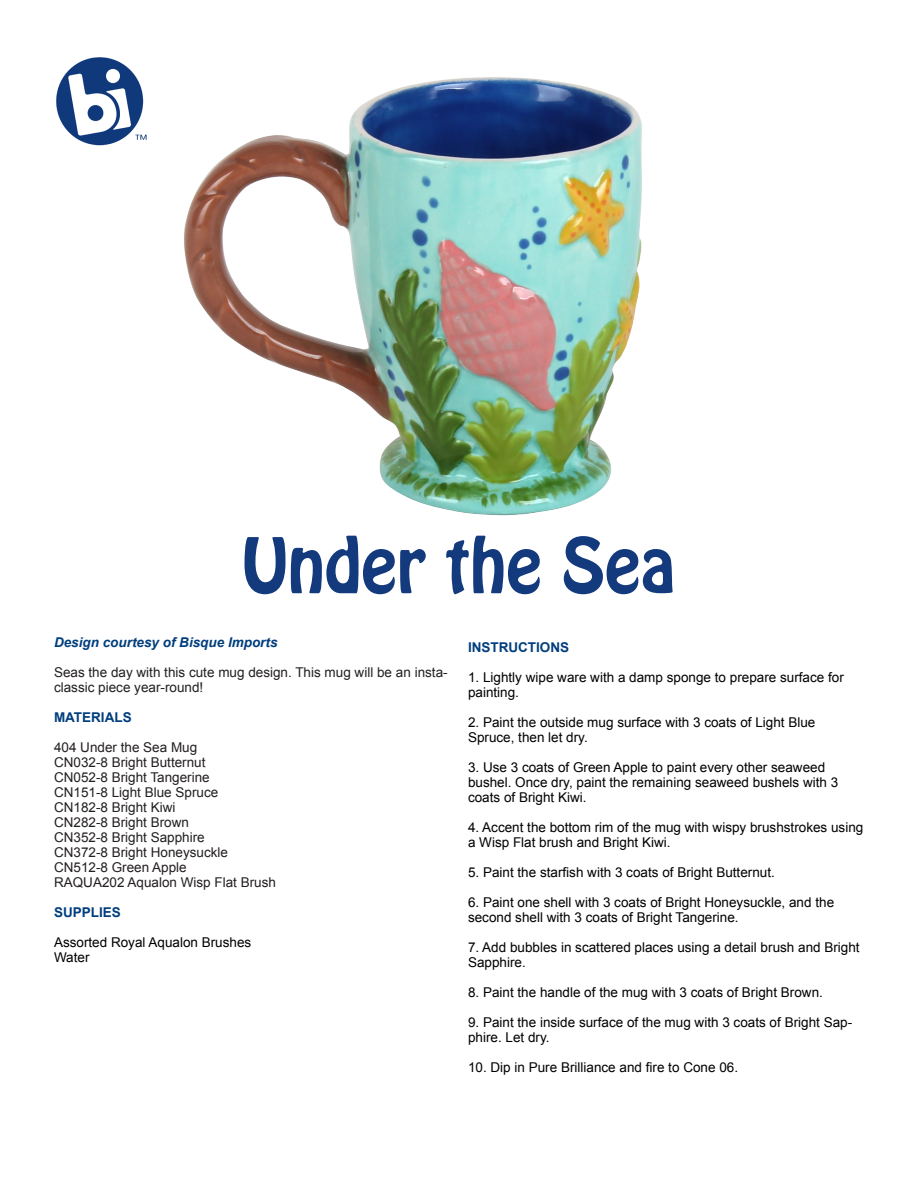
<style>
.page{position:relative;width:918px;height:1188px;background:#fff}
.page>*{position:absolute;margin:0;border:0;box-sizing:border-box;transform-origin:0 0}
.t1{font:67.5px "Hobo Std";color:#143a7e}
.t2{font:13.5px/15px "Arial";color:#000}
.t3{font:13.5px/15px "Arial";color:#231f20}
.t4{font:italic 700 13.5px "Arial";color:#003e7e}
.t5{font:700 13.5px "Arial";color:#003e7e}
</style>
<div class="page">
<img style="left:184px;top:77px;width:458px;height:439px">
<img style="left:56px;top:57px;width:91px;height:89px">
<p class="t1" style="left:242px;top:519px;width:435px">Under the Sea</p>
<p class="t4" style="left:54px;top:633px;width:225px">Design courtesy of Bisque Imports</p>
<p class="t3" style="left:54px;top:665px;width:395px">Seas the day with this cute mug design. This mug will be an insta&shy;classic piece year-round!</p>
<p class="t5" style="left:54px;top:708px;width:79px">MATERIALS</p>
<p class="t3" style="left:54px;top:740px;width:145px">404 Under the Sea Mug</p>
<p class="t3" style="left:54px;top:755px;width:153px">CN032-8 Bright Butternut</p>
<p class="t3" style="left:54px;top:770px;width:157px">CN052-8 Bright Tangerine</p>
<p class="t3" style="left:54px;top:785px;width:166px">CN151-8 Light Blue Spruce</p>
<p class="t3" style="left:54px;top:800px;width:123px">CN182-8 Bright Kiwi</p>
<p class="t3" style="left:54px;top:815px;width:137px">CN282-8 Bright Brown</p>
<p class="t3" style="left:54px;top:830px;width:152px">CN352-8 Bright Sapphire</p>
<p class="t3" style="left:54px;top:845px;width:176px">CN372-8 Bright Honeysuckle</p>
<p class="t3" style="left:54px;top:860px;width:134px">CN512-8 Green Apple</p>
<p class="t3" style="left:54px;top:875px;width:224px">RAQUA202 Aqualon Wisp Flat Brush</p>
<p class="t5" style="left:54px;top:903px;width:68px">SUPPLIES</p>
<p class="t2" style="left:54px;top:935px;width:199px">Assorted Royal Aqualon Brushes</p>
<p class="t2" style="left:54px;top:950px;width:37px">Water</p>
<p class="t5" style="left:468px;top:638px;width:103px">INSTRUCTIONS</p>
<p class="t2" style="left:468px;top:670px;width:377px">1. Lightly wipe ware with a damp sponge to prepare surface for painting.</p>
<p class="t2" style="left:468px;top:715px;width:349px">2. Paint the outside mug surface with 3 coats of Light Blue<br>Spruce, then let dry.</p>
<p class="t2" style="left:468px;top:760px;width:372px">3. Use 3 coats of Green Apple to paint every other seaweed bushel. Once dry, paint the remaining seaweed bushels with 3 coats of Bright Kiwi.</p>
<p class="t2" style="left:468px;top:820px;width:397px">4. Accent the bottom rim of the mug with wispy brushstrokes using a Wisp Flat brush and Bright Kiwi.</p>
<p class="t2" style="left:468px;top:865px;width:308px">5. Paint the starfish with 3 coats of Bright Butternut.</p>
<p class="t2" style="left:468px;top:895px;width:368px">6. Paint one shell with 3 coats of Bright Honeysuckle, and the second shell with 3 coats of Bright Tangerine.</p>
<p class="t2" style="left:468px;top:940px;width:393px">7. Add bubbles in scattered places using a detail brush and Bright<br>Sapphire.</p>
<p class="t2" style="left:468px;top:985px;width:356px">8. Paint the handle of the mug with 3 coats of Bright Brown.</p>
<p class="t2" style="left:468px;top:1015px;width:386px">9. Paint the inside surface of the mug with 3 coats of Bright Sap&shy;phire. Let dry.</p>
<p class="t2" style="left:468px;top:1060px;width:272px">10. Dip in Pure Brilliance and fire to Cone 06.</p>
</div>
